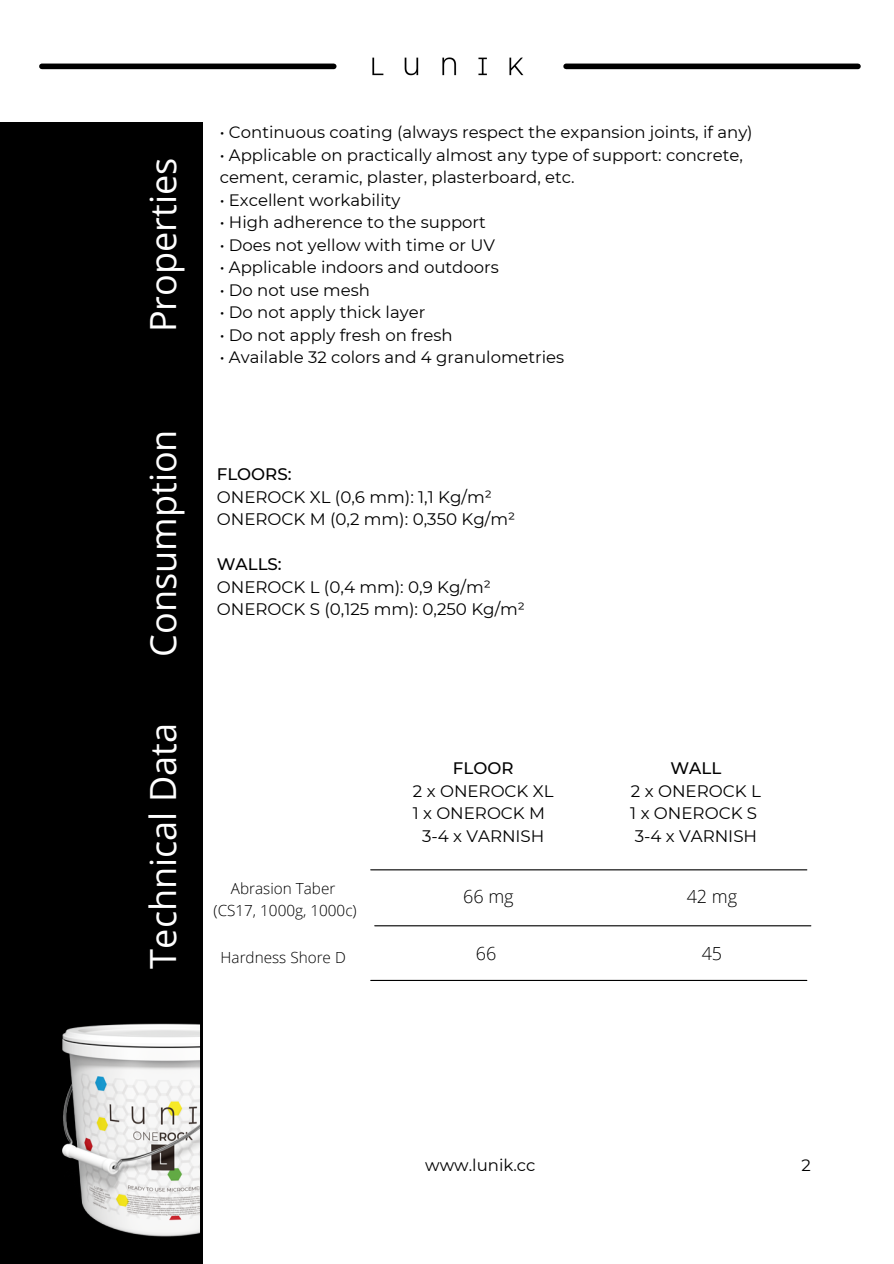
<style>
.page{position:relative;width:894px;height:1264px;background:#fff}
.page>*{position:absolute;margin:0;border:0;box-sizing:border-box;transform-origin:0 0}
.t1{font:36px "Open Sans";color:#fff}
.t2{font:300 18px "Open Sans";color:#000}
.t3{font:16.65px "Montserrat";color:#000}
.t4{font:500 16.65px "Montserrat";color:#000}
.t5{font:16.5px/22.5px "Montserrat";color:#000}
.t6{font:300 15.3px "Open Sans";color:#000}
</style>
<div class="page">
<div style="left:0;top:123px;width:203px;height:1140px;background:#000"></div>
<div style="left:42px;top:64px;width:291px;height:5px;background:#000"></div>
<img style="left:372px;top:57px;width:152px;height:19px">
<div style="left:566px;top:64px;width:291px;height:5px;background:#000"></div>
<svg style="left:62px;top:1023px;width:138px;height:214px;background:#c1c1be"></svg>
<hr style="left:370px;top:869px;width:436px;height:1px;background:#000">
<hr style="left:374px;top:925px;width:436px;height:1px;background:#000">
<hr style="left:370px;top:979px;width:436px;height:2px;background:#000">
<p class="t1" style="left:138px;top:332px;width:176px;rotate:-90deg">Properties</p>
<p class="t1" style="left:138px;top:656px;width:229px;rotate:-90deg">Consumption</p>
<p class="t1" style="left:138px;top:968px;width:247px;rotate:-90deg">Technical Data</p>
<p class="t5" style="left:220px;top:121px;width:534px">• Continuous coating (always respect the expansion joints, if any)</p>
<p class="t5" style="left:220px;top:143px;width:524px">• Applicable on practically almost any type of support: concrete, cement, ceramic, plaster, plasterboard, etc.</p>
<p class="t5" style="left:220px;top:188px;width:182px">• Excellent workability</p>
<p class="t5" style="left:220px;top:211px;width:268px">• High adherence to the support</p>
<p class="t5" style="left:220px;top:233px;width:276px">• Does not yellow with time or UV</p>
<p class="t5" style="left:220px;top:256px;width:280px">• Applicable indoors and outdoors</p>
<p class="t5" style="left:220px;top:279px;width:152px">• Do not use mesh</p>
<p class="t5" style="left:220px;top:301px;width:207px">• Do not apply thick layer</p>
<p class="t5" style="left:220px;top:324px;width:234px">• Do not apply fresh on fresh</p>
<p class="t5" style="left:220px;top:346px;width:346px">• Available 32 colors and 4 granulometries</p>
<p class="t4" style="left:217px;top:464px;width:76px">FLOORS:</p>
<p class="t3" style="left:217px;top:486px;width:276px">ONEROCK XL (0,6 mm): 1,1 Kg/m²</p>
<p class="t3" style="left:217px;top:509px;width:300px">ONEROCK M (0,2 mm): 0,350 Kg/m²</p>
<p class="t4" style="left:217px;top:554px;width:66px">WALLS:</p>
<p class="t3" style="left:217px;top:576px;width:275px">ONEROCK L (0,4 mm): 0,9 Kg/m²</p>
<p class="t3" style="left:217px;top:599px;width:310px">ONEROCK S (0,125 mm): 0,250 Kg/m²</p>
<p class="t4" style="left:453px;top:758px;width:62px">FLOOR</p>
<p class="t3" style="left:413px;top:780px;width:142px">2 x ONEROCK XL</p>
<p class="t3" style="left:412px;top:803px;width:134px">1 x ONEROCK M</p>
<p class="t3" style="left:422px;top:825px;width:124px">3-4 x VARNISH</p>
<p class="t4" style="left:670px;top:758px;width:52px">WALL</p>
<p class="t3" style="left:630px;top:780px;width:131px">2 x ONEROCK L</p>
<p class="t3" style="left:630px;top:803px;width:128px">1 x ONEROCK S</p>
<p class="t3" style="left:634px;top:825px;width:124px">3-4 x VARNISH</p>
<p class="t6" style="left:231px;top:878px;width:106px">Abrasion Taber</p>
<p class="t6" style="left:213px;top:899px;width:145px">(CS17, 1000g, 1000c)</p>
<p class="t2" style="left:463px;top:883px;width:52px">66 mg</p>
<p class="t2" style="left:686px;top:883px;width:52px">42 mg</p>
<p class="t6" style="left:220px;top:946px;width:127px">Hardness Shore D</p>
<p class="t2" style="left:475px;top:940px;width:22px">66</p>
<p class="t2" style="left:701px;top:940px;width:22px">45</p>
<p class="t5" style="left:425px;top:1153px;width:112px">www.lunik.cc</p>
<p class="t5" style="left:801px;top:1153px;width:11px">2</p>
</div>
